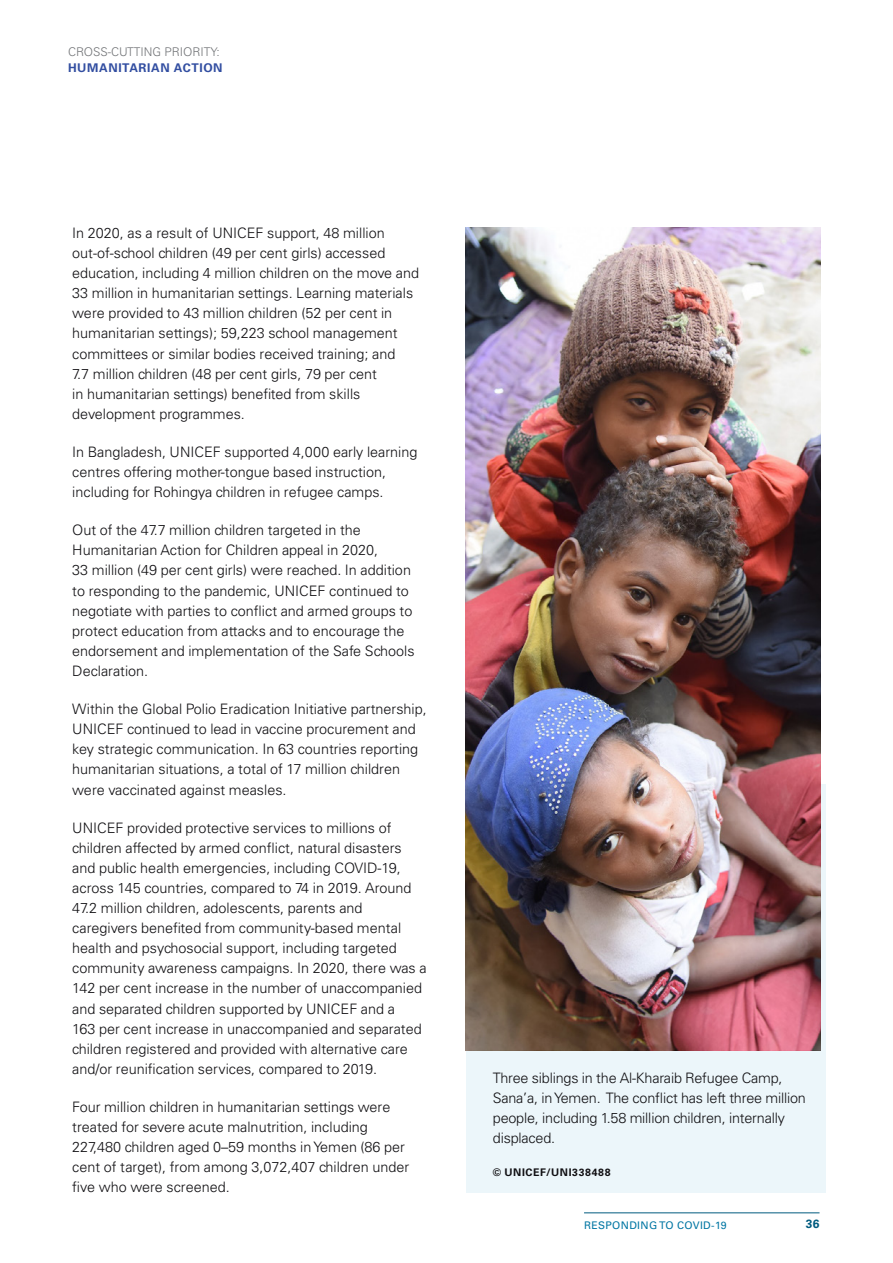
<style>
.page{position:relative;width:893px;height:1263px;background:#fff}
.page>*{position:absolute;margin:0;border:0;box-sizing:border-box;transform-origin:0 0}
.AR_Body{font:300 14.4px/20.1px "Univers LT Std";color:#111013}
.Caption_9_6{font:300 14.4px/20.1px "Univers LT Std";letter-spacing:-.015em;color:#111013}
.t1{font:300 12px "Univers LT Std";color:#727477}
.t2{font:700 12px "Univers LT Std";letter-spacing:.05em;color:#324ea1}
.t3{font:700 12px "Univers LT Std";color:#005b7f}
.t4{font:10.5px "Univers LT Std";letter-spacing:.035em;color:#0076a3}
.Caption_9_6-2{font:700 10.5px "Univers LT Std";letter-spacing:.06em;color:#111013}
</style>
<div class="page">
<hr style="left:584px;top:1212px;width:235px;height:1px;background:#005b7f">
<div style="left:466px;top:784px;width:359px;height:409px;background:#ecf6fa"></div>
<img style="left:466px;top:227px;width:355px;height:823px">
<p class="t1" style="left:68px;top:44px;width:153px">CROSS-CUTTING PRIORITY:</p>
<p class="t2" style="left:68px;top:61px;width:156px">HUMANITARIAN ACTION</p>
<p class="AR_Body" style="left:72px;top:223px;width:348px">In 2020, as a result of UNICEF support, 48 million out-of-school children (49 per cent girls) accessed education, including 4 million children on the move and 33 million in humanitarian settings. Learning materials were provided to 43 million children (52 per cent in humanitarian settings); 59,223 school management committees or similar bodies received training; and<br>7.7 million children (48 per cent girls, 79 per cent<br>in humanitarian settings) benefited from skills development programmes.</p>
<p class="AR_Body" style="left:72px;top:442px;width:347px">In Bangladesh, UNICEF supported 4,000 early learning centres offering mother-tongue based instruction, including for Rohingya children in refugee camps.</p>
<p class="AR_Body" style="left:72px;top:520px;width:344px">Out of the 47.7 million children targeted in the Humanitarian Action for Children appeal in 2020,<br>33 million (49 per cent girls) were reached. In addition to responding to the pandemic, UNICEF continued to negotiate with parties to conflict and armed groups to protect education from attacks and to encourage the endorsement and implementation of the Safe Schools Declaration.</p>
<p class="AR_Body" style="left:72px;top:699px;width:356px">Within the Global Polio Eradication Initiative partnership, UNICEF continued to lead in vaccine procurement and key strategic communication. In 63 countries reporting humanitarian situations, a total of 17 million children were vaccinated against measles.</p>
<p class="AR_Body" style="left:72px;top:817px;width:356px">UNICEF provided protective services to millions of children affected by armed conflict, natural disasters and public health emergencies, including COVID‑19, across 145 countries, compared to 74 in 2019. Around 47.2 million children, adolescents, parents and caregivers benefited from community-based mental health and psychosocial support, including targeted community awareness campaigns. In 2020, there was a 142 per cent increase in the number of unaccompanied and separated children supported by UNICEF and a<br>163 per cent increase in unaccompanied and separated children registered and provided with alternative care and/or reunification services, compared to 2019.</p>
<p class="AR_Body" style="left:72px;top:1097px;width:338px">Four million children in humanitarian settings were treated for severe acute malnutrition, including 227,480 children aged 0–59 months in Yemen (86 per cent of target), from among 3,072,407 children under five who were screened.</p>
<p class="Caption_9_6" style="left:493px;top:1067px;width:315px">Three siblings in the Al-Kharaib Refugee Camp, Sana’a, in Yemen. The conflict has left three million people, including 1.58 million children, internally displaced.</p>
<p class="Caption_9_6-2" style="left:493px;top:1166px;width:119px">© UNICEF/UNI338488</p>
<p class="t4" style="left:584px;top:1218px;width:144px">RESPONDING TO COVID-19</p>
<p class="t3" style="left:806px;top:1217px;width:15px">36</p>
</div>
